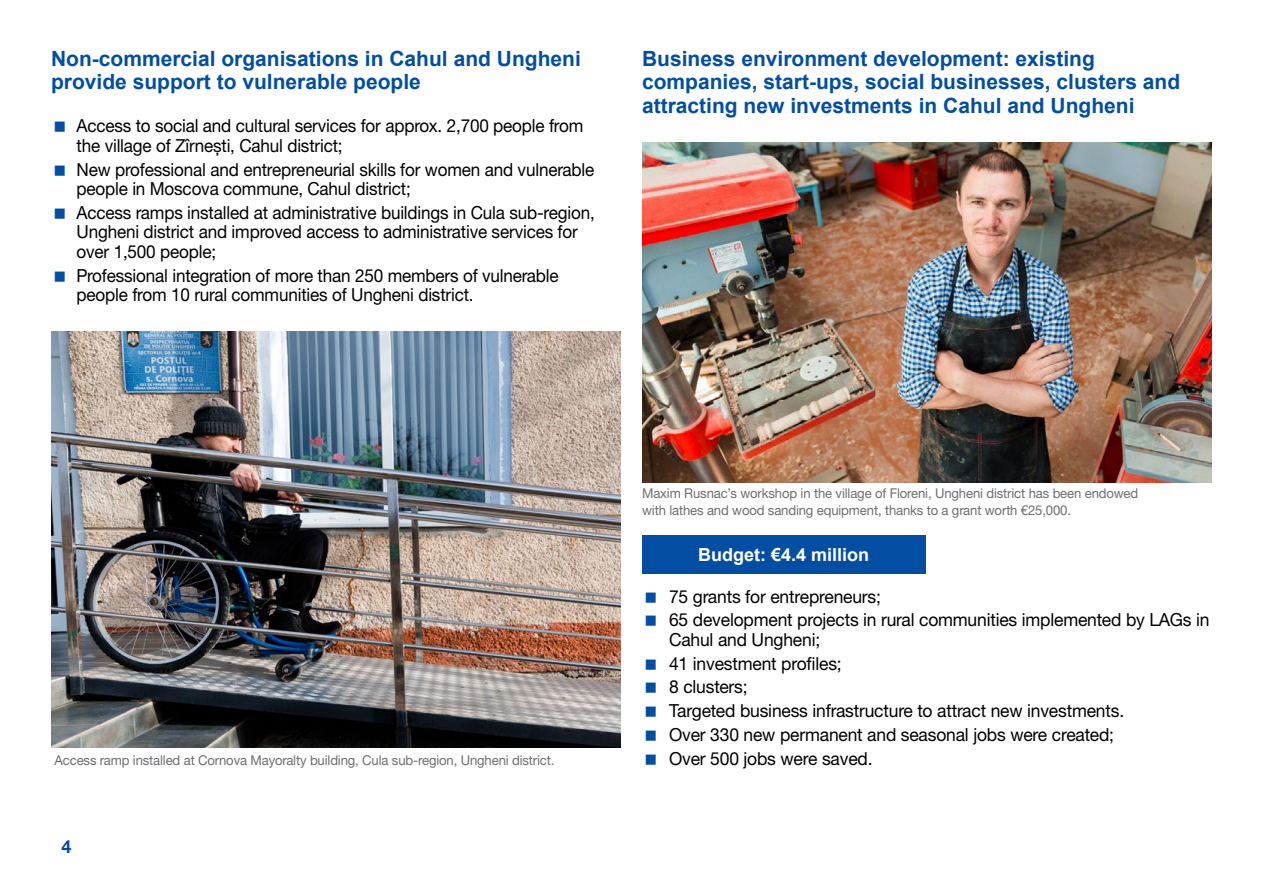
<style>
.page{position:relative;width:1263px;height:893px;background:#fff}
.page>*{position:absolute;margin:0;border:0;box-sizing:border-box;transform-origin:0 0}
.t1{font:700 21px/23.1px "Arial";color:#034ea2}
.t2{font:18px/19.5px "Helvetica Neue LTW1 G";letter-spacing:-.01em;color:#000;scale:.95 1}
.t3{font:18px/23.7px "Helvetica Neue LTW1 G";letter-spacing:-.01em;color:#000}
.t4{font:700 18px "Arial";color:#fff}
.t5{font:700 18px "Helvetica Neue LTW1 G";color:#034ea2}
.t6{font:13.5px/16.5px "Helvetica Neue LTW1 G";letter-spacing:-.01em;color:#6d6e71}
</style>
<div class="page">
<div style="left:642px;top:535px;width:283px;height:38px;background:#034ea2"></div>
<img style="left:51px;top:331px;width:570px;height:416px">
<img style="left:642px;top:143px;width:570px;height:340px">
<p class="t1" style="left:51px;top:48px;width:531px">Non-commercial organisations in Cahul and Ungheni provide support to vulnerable people</p>
<p class="t1" style="left:642px;top:48px;width:540px">Business environment development: existing companies, start-ups, social businesses, clusters and attracting new investments in Cahul and Ungheni</p>
<p class="t2" style="left:77px;top:116px;width:535px">Access to social and cultural services for approx. 2,700 people from the village of Zîrnești, Cahul district;</p>
<p class="t2" style="left:77px;top:159px;width:546px">New professional and entrepreneurial skills for women and vulnerable people in Moscova commune, Cahul district;</p>
<p class="t2" style="left:77px;top:202px;width:547px">Access ramps installed at administrative buildings in Cula sub-region,<br>Ungheni district and improved access to administrative services for over 1,500 people;</p>
<p class="t2" style="left:77px;top:265px;width:509px">Professional integration of more than 250 members of vulnerable people from 10 rural communities of Ungheni district.</p>
<p class="t6" style="left:642px;top:485px;width:498px">Maxim Rusnac’s workshop in the village of Floreni, Ungheni district has been endowed with lathes and wood sanding equipment, thanks to a grant worth €25,000.</p>
<p class="t4" style="left:698px;top:542px;width:173px">Budget: €4.4 million</p>
<p class="t3" style="left:669px;top:584px;width:542px">75 grants for entrepreneurs;<br>65 development projects in rural communities implemented by LAGs in</p>
<p class="t3" style="left:669px;top:628px;width:457px">Cahul and Ungheni;<br>41 investment profiles;<br>8 clusters;<br>Targeted business infrastructure to attract new investments.<br>Over 330 new permanent and seasonal jobs were created;</p>
<p class="t6" style="left:55px;top:751px;width:501px">Access ramp installed at Cornova Mayoralty building, Cula sub-region, Ungheni district.</p>
<p class="t3" style="left:669px;top:746px;width:205px">Over 500 jobs were saved.</p>
<p class="t5" style="left:62px;top:836px;width:12px">4</p>
</div>
